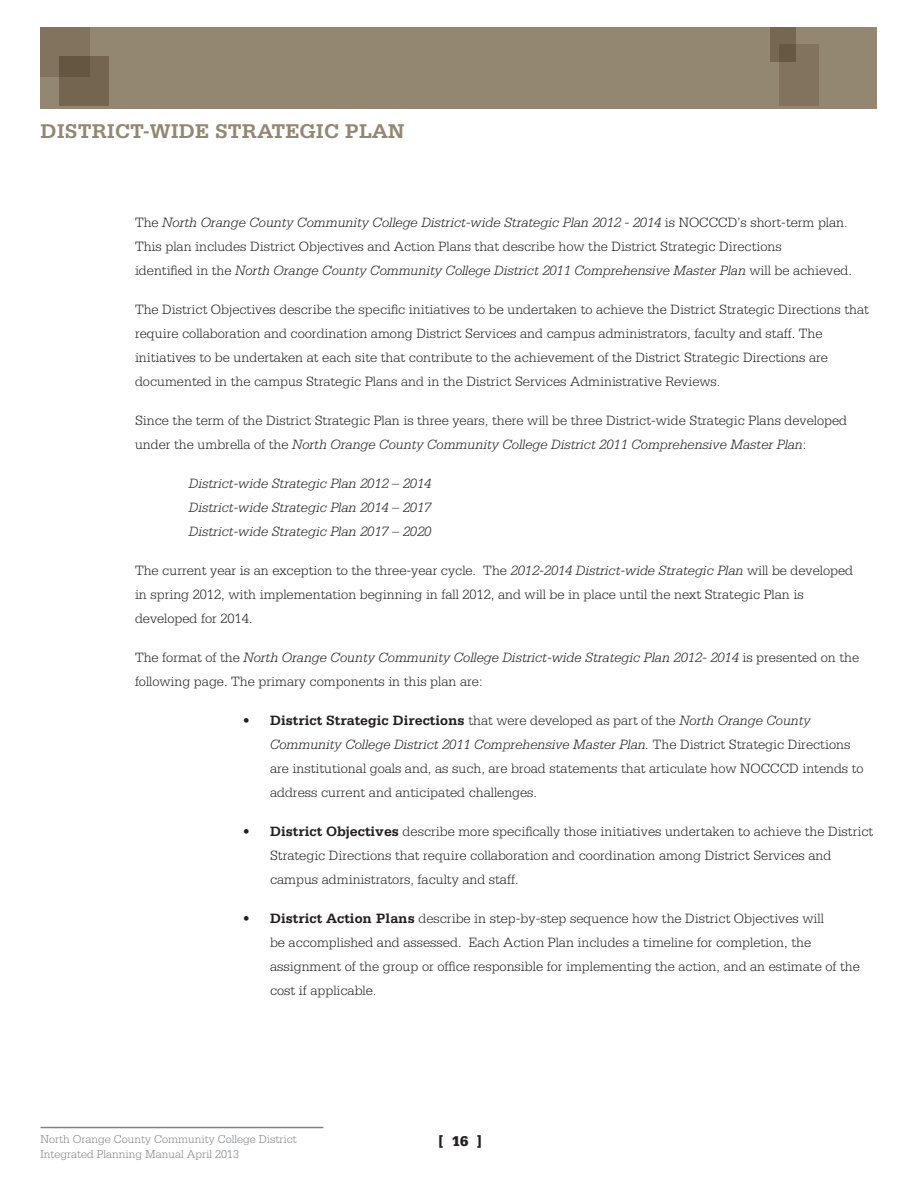
<style>
.page{position:relative;width:918px;height:1188px;background:#fff}
.page>*{position:absolute;margin:0;border:0;box-sizing:border-box;transform-origin:0 0}
.t1{font:700 21px "Serifa";color:#948772}
.t2{font:900 15px "Serifa";color:#231f20}
.t3{font:300 14.25px/24px "Serifa";color:#231f20}
.t4{font:italic 300 14.25px/24px "Serifa";color:#231f20;text-align:justify}
.t5{font:300 12px/14.4px "Serifa";color:#808285}
.s1{font-style:italic}
.s2{font-weight:700}
</style>
<div class="page">
<div style="left:40px;top:27px;width:838px;height:82px;background:#948772"></div>
<div style="left:40px;top:27px;width:50px;height:50px;background:#81735e"></div>
<div style="left:59px;top:56px;width:50px;height:50px;background:linear-gradient(to right,#6c5d46,#74654e)"></div>
<div style="left:771px;top:27px;width:25px;height:34px;background:#766751"></div>
<svg style="left:779px;top:44px;width:40px;height:61px;background:#7d6f5a"></svg>
<hr style="left:40px;top:1127px;width:283px;height:1px;background:#808285">
<h1 class="t1" style="left:40px;top:118px;width:363px">District-wide Strategic Plan</h1>
<p class="t3" style="left:135px;top:210px;width:719px">The <span class="s1">North Orange County Community College District-wide Strategic Plan 2012 - 2014</span> is NOCCCD’s short-term plan.<br>This plan includes District Objectives and Action Plans that describe how the District Strategic Directions<br>identified in the <span class="s1">North Orange County Community College District 2011 Comprehensive Master Plan</span> will be achieved.</p>
<p class="t3" style="left:135px;top:297px;width:735px">The District Objectives describe the specific initiatives to be undertaken to achieve the District Strategic Directions that require collaboration and coordination among District Services and campus administrators, faculty and staff. The initiatives to be undertaken at each site that contribute to the achievement of the District Strategic Directions are documented in the campus Strategic Plans and in the District Services Administrative Reviews.</p>
<p class="t3" style="left:135px;top:408px;width:714px">Since the term of the District Strategic Plan is three years, there will be three District-wide Strategic Plans developed under the umbrella of the <span class="s1">North Orange County Community College District 2011 Comprehensive Master Plan</span>:</p>
<p class="t4" style="left:189px;top:471px;width:244px">District-wide Strategic Plan 2012 – 2014<br>District-wide Strategic Plan 2014 – 2017<br>District-wide Strategic Plan 2017 – 2020</p>
<p class="t3" style="left:135px;top:558px;width:720px">The current year is an exception to the three-year cycle. The <span class="s1">2012-2014 District-wide Strategic Plan</span> will be developed in spring 2012, with implementation beginning in fall 2012, and will be in place until the next Strategic Plan is developed for 2014.</p>
<p class="t3" style="left:135px;top:645px;width:726px">The format of the <span class="s1">North Orange County Community College District-wide Strategic Plan 2012- 2014</span> is presented on the following page. The primary components in this plan are:</p>
<p class="t3" style="left:270px;top:708px;width:595px;text-indent:-27px">• <span class="s2">District Strategic Directions</span> that were developed as part of the <span class="s1">North Orange County Community College District 2011 Comprehensive Master Plan.</span> The District Strategic Directions are institutional goals and, as such, are broad statements that articulate how NOCCCD intends to address current and anticipated challenges.</p>
<p class="t3" style="left:270px;top:819px;width:605px;text-indent:-27px">• <span class="s2">District Objectives</span> describe more specifically those initiatives undertaken to achieve the District<br>Strategic Directions that require collaboration and coordination among District Services and campus administrators, faculty and staff.</p>
<p class="t3" style="left:270px;top:906px;width:591px;text-indent:-27px">• <span class="s2">District Action Plans</span> describe in step-by-step sequence how the District Objectives will<br>be accomplished and assessed. Each Action Plan includes a timeline for completion, the assignment of the group or office responsible for implementing the action, and an estimate of the cost if applicable.</p>
<p class="t5" style="left:40px;top:1132px;width:258px">North Orange County Community College District<br>Integrated Planning Manual April 2013</p>
<p class="t2" style="left:438px;top:1132px;width:45px">[ 16 ]</p>
</div>
